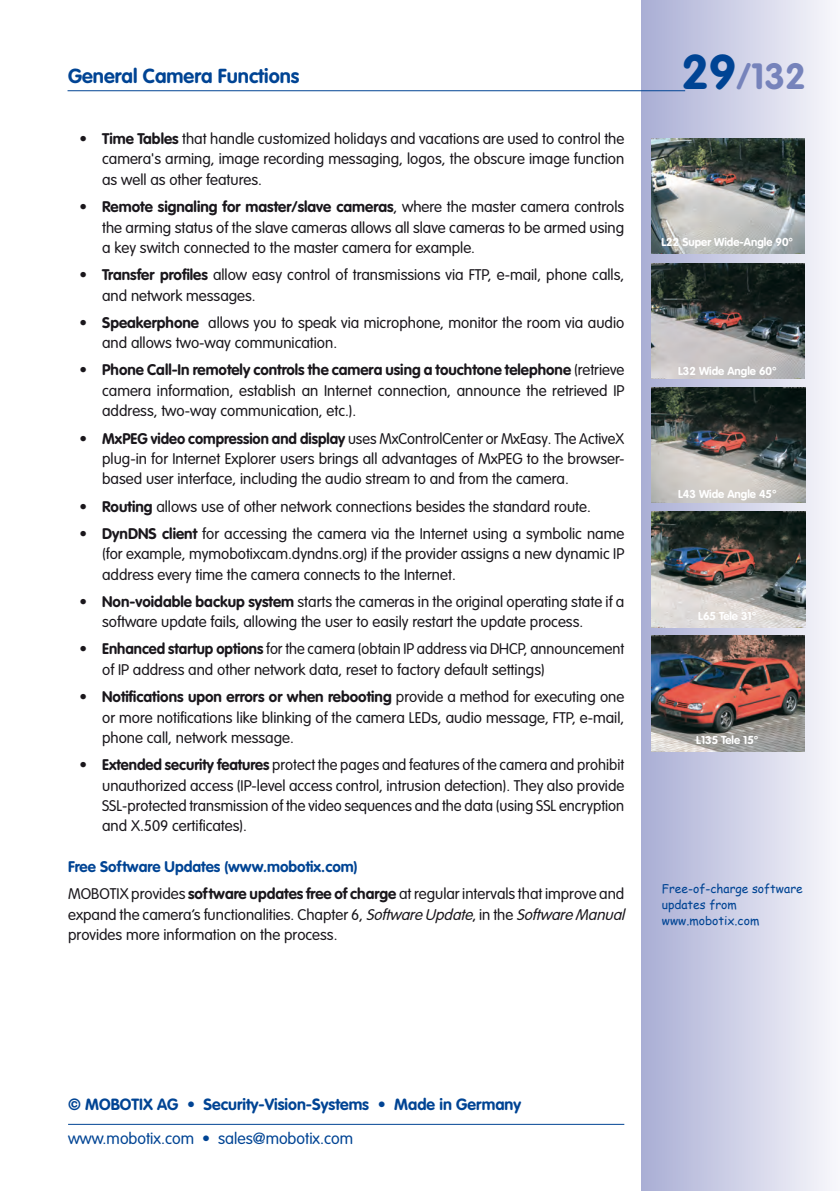
<style>
.page{position:relative;width:840px;height:1191px;background:#fff}
.page>*{position:absolute;margin:0;border:0;box-sizing:border-box;transform-origin:0 0}
.t1{font:700 36px "VAG Rounded LT Pro";color:#7683bb}
.t2{font:700 20px "VAG Rounded LT Pro";color:#004494}
.t3{font:700 16px "VAG Rounded LT Pro";color:#004494}
.t4{font:300 16px "VAG Rounded LT Pro";color:#004494}
.t5{font:300 15.2px/20.4px "VAG Rounded LT Pro";color:#1a171c;text-align:justify}
.t6{font:12px/16px "Comic Sans MS";color:#004494}
.t7{font:700 11.4px "VAG Rounded LT Pro";color:#fff}
.s1{font-weight:700}
.s2{font-weight:700;color:#004494}
.s3{font-style:italic}
.s4{font-size:48px;color:#004494}
</style>
<div class="page">
<div style="left:641px;top:0;width:198px;height:1191px;background:linear-gradient(to right,#aaaed5,#f5f5f9)"></div>
<hr style="left:67px;top:90px;width:617px;height:1px;background:#004494">
<hr style="left:68px;top:1123px;width:556px;height:1px;background:#004494">
<img style="left:650px;top:139px;width:153px;height:115px">
<img style="left:650px;top:263px;width:153px;height:115px">
<img style="left:650px;top:387px;width:154px;height:116px">
<img style="left:650px;top:511px;width:155px;height:116px">
<img style="left:650px;top:636px;width:154px;height:115px">
<h2 class="t2" style="left:68px;top:63px;width:233px">General Camera Functions</h2>
<p class="t5" style="left:102px;top:129px;width:523px;text-indent:-23px">• <span class="s1">Time Tables</span> that handle customized holidays and vacations are used to control the camera's arming, image recording messaging, logos, the obscure image function as well as other features.</p>
<p class="t5" style="left:102px;top:197px;width:523px;text-indent:-23px">• <span class="s1">Remote signaling for master/slave cameras</span>, where the master camera controls the arming status of the slave cameras allows all slave cameras to be armed using a key switch connected to the master camera for example.</p>
<p class="t5" style="left:102px;top:265px;width:523px;text-indent:-23px">• <span class="s1">Transfer profiles</span> allow easy control of transmissions via FTP, e-mail, phone calls, and network messages.</p>
<p class="t5" style="left:102px;top:313px;width:523px;text-indent:-23px">• <span class="s1">Speakerphone</span> allows you to speak via microphone, monitor the room via audio and allows two-way communication.</p>
<p class="t5" style="left:102px;top:360px;width:523px;text-indent:-23px">• <span class="s1">Phone Call-In remotely controls the camera using a touchtone telephone</span> (retrieve camera information, establish an Internet connection, announce the retrieved IP address, two-way communication, etc.).</p>
<p class="t5" style="left:102px;top:428px;width:523px;text-indent:-23px">• <span class="s1">MxPEG video compression and display</span> uses MxControlCenter or MxEasy. The ActiveX plug-in for Internet Explorer users brings all advantages of MxPEG to the browser&shy;based user interface, including the audio stream to and from the camera.</p>
<p class="t5" style="left:79px;top:496px;width:512px">• <span class="s1">Routing</span> allows use of other network connections besides the standard route.</p>
<p class="t5" style="left:102px;top:523px;width:523px;text-indent:-23px">• <span class="s1">DynDNS client</span> for accessing the camera via the Internet using a symbolic name (for example, mymobotixcam.dyndns.org) if the provider assigns a new dynamic IP address every time the camera connects to the Internet.</p>
<p class="t5" style="left:102px;top:592px;width:523px;text-indent:-23px">• <span class="s1">Non-voidable backup system</span> starts the cameras in the original operating state if a software update fails, allowing the user to easily restart the update process.</p>
<p class="t5" style="left:102px;top:639px;width:523px;text-indent:-23px">• <span class="s1">Enhanced startup options</span> for the camera (obtain IP address via DHCP, announcement of IP address and other network data, reset to factory default settings)</p>
<p class="t5" style="left:102px;top:687px;width:523px;text-indent:-23px">• <span class="s1">Notifications upon errors or when rebooting</span> provide a method for executing one or more notifications like blinking of the camera LEDs, audio message, FTP, e-mail, phone call, network message.</p>
<p class="t5" style="left:102px;top:755px;width:523px;text-indent:-23px">• <span class="s1">Extended security features</span> protect the pages and features of the camera and prohibit unauthorized access (IP-level access control, intrusion detection). They also provide SSL-protected transmission of the video sequences and the data (using SSL encryption and X.509 certificates).</p>
<p class="t5" style="left:68px;top:853px;width:557px;line-height:27.2px"><span class="s2">Free Software Updates (www.mobotix.com)<br></span>MOBOTIX provides <span class="s1">software updates free of charge</span> at regular intervals that improve and</p>
<p class="t5" style="left:68px;top:904px;width:561px">expand the camera’s functionalities. Chapter 6, <span class="s3">SoftwareUpdate</span>, in the <span class="s3">SoftwareManual </span>provides more information on the process.</p>
<h1 class="t1" style="left:681px;top:53px;width:126px"><span class="s4">29</span>/132</h1>
<p class="t7" style="left:661px;top:235px;width:133px">L22 Super Wide-Angle 90°</p>
<p class="t7" style="left:677px;top:364px;width:100px">L32 Wide Angle 60°</p>
<p class="t7" style="left:677px;top:487px;width:100px">L43 Wide Angle 45°</p>
<p class="t7" style="left:697px;top:609px;width:60px">L65 Tele 31°</p>
<p class="t7" style="left:695px;top:733px;width:64px">L135 Tele 15°</p>
<p class="t6" style="left:661px;top:880px;width:142px">Free-of-charge software updates from www.mobotix.com</p>
<p class="t3" style="left:68px;top:1094px;width:454px">© MOBOTIX AG • Security-Vision-Systems • Made in Germany</p>
<p class="t4" style="left:68px;top:1129px;width:286px">www.mobotix.com • sales@mobotix.com</p>
</div>
